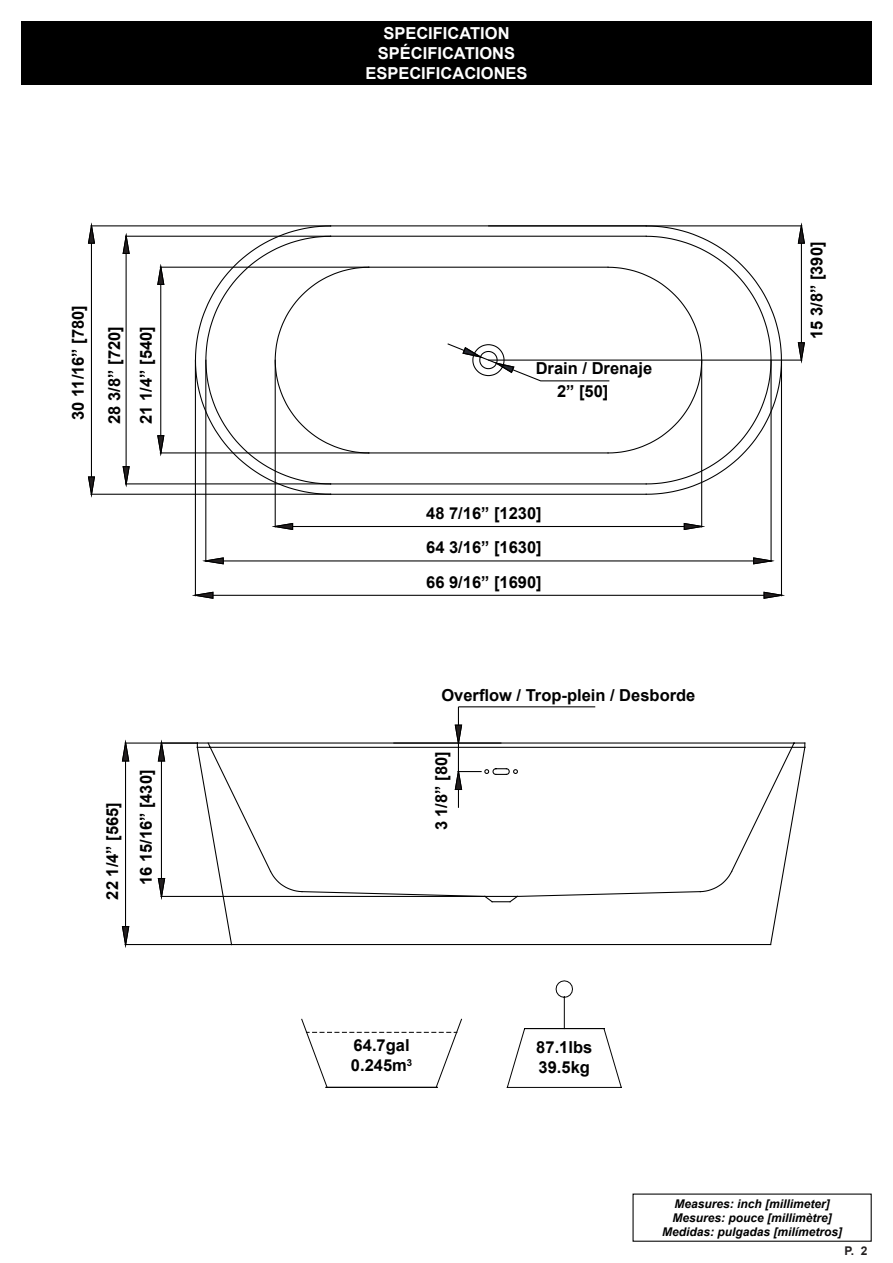
<style>
.page{position:relative;width:893px;height:1263px;background:#fff}
.page>*{position:absolute;margin:0;border:0;box-sizing:border-box;transform-origin:0 0}
.t1{font:700 16.5px "Arial";color:#000}
.t2{font:700 16.5px "Arial";color:#fff}
.t3{font:italic 700 12px "Arial";color:#000}
.t4{font:700 12px "Arial";color:#231f20}
</style>
<div class="page">
<div style="left:21px;top:21px;width:851px;height:64px;background:#000"></div>
<svg style="left:507px;top:980px;width:115px;height:108px"></svg>
<svg style="left:301px;top:1018px;width:161px;height:70px"></svg>
<hr style="left:275px;top:360px;width:1px;height:167px;background:#000">
<hr style="left:701px;top:360px;width:1px;height:167px;background:#000">
<hr style="left:292px;top:526px;width:392px;height:1px;background:#000">
<svg style="left:272px;top:522px;width:22px;height:8px"></svg>
<svg style="left:683px;top:522px;width:22px;height:8px"></svg>
<hr style="left:126px;top:236px;width:204px;height:1px;background:#000">
<hr style="left:126px;top:483px;width:204px;height:1px;background:#000">
<hr style="left:126px;top:253px;width:1px;height:214px;background:#000">
<svg style="left:122px;top:233px;width:8px;height:22px"></svg>
<svg style="left:122px;top:465px;width:8px;height:22px"></svg>
<hr style="left:195px;top:360px;width:1px;height:236px;background:#000">
<hr style="left:781px;top:360px;width:1px;height:236px;background:#000">
<hr style="left:213px;top:595px;width:551px;height:1px;background:#000">
<svg style="left:192px;top:591px;width:22px;height:8px"></svg>
<svg style="left:763px;top:591px;width:22px;height:8px"></svg>
<hr style="left:205px;top:360px;width:1px;height:201px;background:#000">
<hr style="left:770px;top:360px;width:2px;height:201px;background:#000">
<hr style="left:223px;top:560px;width:531px;height:1px;background:#000">
<svg style="left:202px;top:557px;width:22px;height:8px"></svg>
<svg style="left:752px;top:557px;width:23px;height:8px"></svg>
<hr style="left:91px;top:225px;width:239px;height:1px;background:#000">
<hr style="left:91px;top:494px;width:239px;height:1px;background:#000">
<hr style="left:91px;top:243px;width:1px;height:234px;background:#000">
<svg style="left:87px;top:222px;width:9px;height:22px"></svg>
<svg style="left:87px;top:476px;width:9px;height:22px"></svg>
<hr style="left:489px;top:360px;width:313px;height:1px;background:#000">
<hr style="left:489px;top:225px;width:313px;height:1px;background:#000">
<hr style="left:801px;top:243px;width:1px;height:100px;background:#000">
<svg style="left:797px;top:342px;width:8px;height:22px"></svg>
<svg style="left:797px;top:222px;width:8px;height:22px"></svg>
<hr style="left:160px;top:267px;width:209px;height:1px;background:#000">
<hr style="left:160px;top:452px;width:209px;height:1px;background:#000">
<hr style="left:160px;top:284px;width:1px;height:152px;background:#000">
<svg style="left:157px;top:264px;width:8px;height:22px"></svg>
<svg style="left:194px;top:225px;width:587px;height:269px"></svg>
<svg style="left:157px;top:434px;width:8px;height:22px"></svg>
<hr style="left:125px;top:742px;width:72px;height:2px;background:#000">
<hr style="left:125px;top:944px;width:106px;height:1px;background:#000">
<hr style="left:125px;top:761px;width:1px;height:166px;background:#000">
<svg style="left:121px;top:739px;width:9px;height:23px"></svg>
<svg style="left:121px;top:925px;width:9px;height:23px"></svg>
<hr style="left:161px;top:896px;width:324px;height:1px;background:#000">
<hr style="left:161px;top:761px;width:1px;height:118px;background:#000">
<svg style="left:157px;top:739px;width:9px;height:23px"></svg>
<svg style="left:157px;top:877px;width:9px;height:23px"></svg>
<svg style="left:196px;top:742px;width:610px;height:204px"></svg>
<hr style="left:459px;top:706px;width:136px;height:1px;background:#000">
<p class="t1" style="left:66px;top:420px;width:116px;rotate:-90deg">30 11/16” [780]</p>
<p class="t1" style="left:103px;top:424px;width:99px;rotate:-90deg">28 3/8” [720]</p>
<p class="t1" style="left:134px;top:424px;width:99px;rotate:-90deg">21 1/4” [540]</p>
<p class="t1" style="left:101px;top:899px;width:99px;rotate:-90deg">22 1/4” [565]</p>
<p class="t1" style="left:134px;top:885px;width:117px;rotate:-90deg">16 15/16” [430]</p>
<p class="t2" style="left:383px;top:22px;width:128px">SPECIFICATION</p>
<p class="t2" style="left:378px;top:42px;width:139px">SPÉCIFICATIONS</p>
<p class="t2" style="left:365px;top:62px;width:164px">ESPECIFICACIONES</p>
<p class="t1" style="left:536px;top:356px;width:118px">Drain / Drenaje</p>
<p class="t1" style="left:557px;top:379px;width:53px">2” [50]</p>
<p class="t1" style="left:426px;top:501px;width:117px">48 7/16” [1230]</p>
<p class="t1" style="left:426px;top:536px;width:117px">64 3/16” [1630]</p>
<p class="t1" style="left:426px;top:571px;width:117px">66 9/16” [1690]</p>
<p class="t1" style="left:441px;top:684px;width:255px">Overflow / Trop-plein / Desborde</p>
<p class="t1" style="left:430px;top:830px;width:80px;rotate:-90deg">3 1/8” [80]</p>
<p class="t1" style="left:354px;top:1034px;width:57px">64.7gal</p>
<p class="t1" style="left:351px;top:1053px;width:63px">0.245m<sup>3</sup></p>
<p class="t1" style="left:536px;top:1036px;width:57px">87.1lbs</p>
<p class="t1" style="left:539px;top:1056px;width:53px">39.5kg</p>
<p class="t1" style="left:805px;top:339px;width:99px;rotate:-90deg">15 3/8” [390]</p>
<p class="t3" style="left:674px;top:1195px;width:157px">Measures: inch [millimeter]</p>
<p class="t3" style="left:672px;top:1210px;width:161px">Mesures: pouce [millimètre]</p>
<p class="t3" style="left:662px;top:1224px;width:182px">Medidas: pulgadas [milímetros]</p>
<p class="t4" style="left:844px;top:1242px;width:25px">P. 2</p>
</div>
